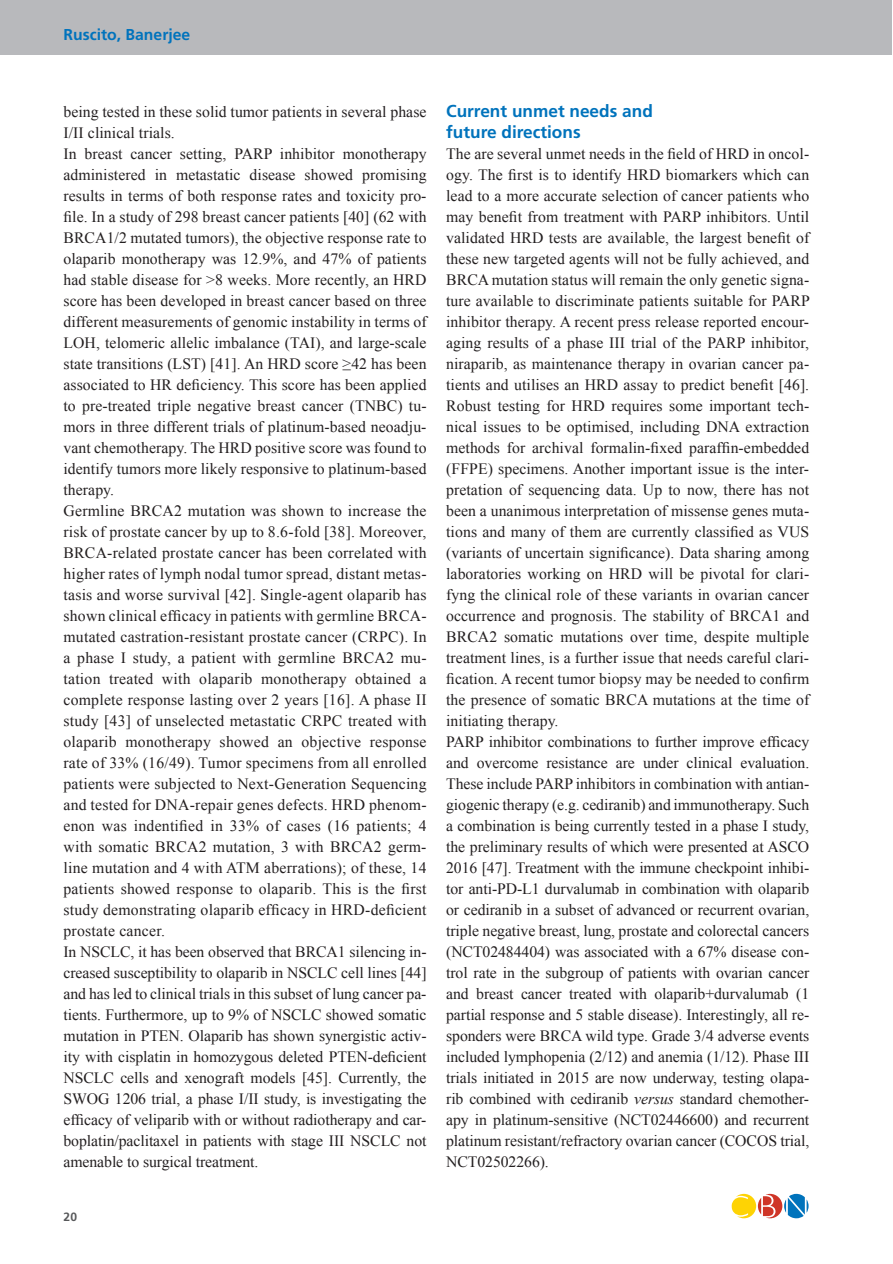
<style>
.page{position:relative;width:893px;height:1264px;background:#fff}
.page>*{position:absolute;margin:0;border:0;box-sizing:border-box;transform-origin:0 0}
.t1{font:700 17.25px/21px "Frutiger";color:#0073bc}
.t2{font:15.75px/21px "Times New Roman";letter-spacing:.005em;color:#231f20}
.t3{font:700 15.75px "Frutiger";color:#0073bc}
.t4{font:700 12px "Frutiger";color:#57585a}
.s1{font-style:italic}
</style>
<div class="page">
<div style="left:0;top:0;width:892px;height:54px;background:#b8b9bc"></div>
<svg style="left:732px;top:1194px;width:77px;height:24px"></svg>
<p class="t3" style="left:63px;top:25px;width:128px">Ruscito, Banerjee</p>
<p class="t2" style="left:63px;top:101px;width:365px">being tested in these solid tumor patients in several phase I/II clinical trials.<br>In breast cancer setting, PARP inhibitor monotherapy administered in metastatic disease showed promising results in terms of both response rates and toxicity pro&shy;file. In a study of 298 breast cancer patients [40] (62 with BRCA1/2 mutated tumors), the objective response rate to olaparib monotherapy was 12.9%, and 47% of patients had stable disease for &gt;8 weeks. More recently, an HRD score has been developed in breast cancer based on three different measurements of genomic instability in terms of LOH, telomeric allelic imbalance (TAI), and large-scale state transitions (LST) [41]. An HRD score ≥42 has been associated to HR deficiency. This score has been applied to pre-treated triple negative breast cancer (TNBC) tu&shy;mors in three different trials of platinum-based neoadju&shy;vant chemotherapy. The HRD positive score was found to identify tumors more likely responsive to platinum-based therapy.<br>Germline BRCA2 mutation was shown to increase the risk of prostate cancer by up to 8.6-fold [38]. Moreover, BRCA-related prostate cancer has been correlated with higher rates of lymph nodal tumor spread, distant metas&shy;tasis and worse survival [42]. Single-agent olaparib has shown clinical efficacy in patients with germline BRCA&shy;mutated castration-resistant prostate cancer (CRPC). In a phase I study, a patient with germline BRCA2 mu&shy;tation treated with olaparib monotherapy obtained a complete response lasting over 2 years [16]. A phase II study [43] of unselected metastatic CRPC treated with olaparib monotherapy showed an objective response rate of 33% (16/49). Tumor specimens from all enrolled patients were subjected to Next-Generation Sequencing and tested for DNA-repair genes defects. HRD phenom&shy;enon was indentified in 33% of cases (16 patients; 4 with somatic BRCA2 mutation, 3 with BRCA2 germ&shy;line mutation and 4 with ATM aberrations); of these, 14 patients showed response to olaparib. This is the first study demonstrating olaparib efficacy in HRD-deficient prostate cancer.<br>In NSCLC, it has been observed that BRCA1 silencing in&shy;creased susceptibility to olaparib in NSCLC cell lines [44] and has led to clinical trials in this subset of lung cancer pa&shy;tients. Furthermore, up to 9% of NSCLC showed somatic mutation in PTEN. Olaparib has shown synergistic activ&shy;ity with cisplatin in homozygous deleted PTEN-deficient NSCLC cells and xenograft models [45]. Currently, the SWOG 1206 trial, a phase I/II study, is investigating the efficacy of veliparib with or without radiotherapy and car&shy;boplatin/paclitaxel in patients with stage III NSCLC not amenable to surgical treatment.</p>
<p class="t1" style="left:446px;top:100px;width:208px">Current unmet needs and future directions</p>
<p class="t2" style="left:446px;top:143px;width:365px">The are several unmet needs in the field of HRD in oncol&shy;ogy. The first is to identify HRD biomarkers which can lead to a more accurate selection of cancer patients who may benefit from treatment with PARP inhibitors. Until validated HRD tests are available, the largest benefit of these new targeted agents will not be fully achieved, and BRCA mutation status will remain the only genetic signa&shy;ture available to discriminate patients suitable for PARP inhibitor therapy. A recent press release reported encour&shy;aging results of a phase III trial of the PARP inhibitor, niraparib, as maintenance therapy in ovarian cancer pa&shy;tients and utilises an HRD assay to predict benefit [46].<br>Robust testing for HRD requires some important tech&shy;nical issues to be optimised, including DNA extraction methods for archival formalin-fixed paraffin-embedded (FFPE) specimens. Another important issue is the inter&shy;pretation of sequencing data. Up to now, there has not been a unanimous interpretation of missense genes muta&shy;tions and many of them are currently classified as VUS (variants of uncertain significance). Data sharing among laboratories working on HRD will be pivotal for clari&shy;fyng the clinical role of these variants in ovarian cancer occurrence and prognosis. The stability of BRCA1 and BRCA2 somatic mutations over time, despite multiple treatment lines, is a further issue that needs careful clari&shy;fication. A recent tumor biopsy may be needed to confirm the presence of somatic BRCA mutations at the time of initiating therapy.<br>PARP inhibitor combinations to further improve efficacy and overcome resistance are under clinical evaluation.<br>These include PARP inhibitors in combination with antian&shy;giogenic therapy (e.g. cediranib) and immunotherapy. Such a combination is being currently tested in a phase I study, the preliminary results of which were presented at ASCO 2016 [47]. Treatment with the immune checkpoint inhibi&shy;tor anti-PD-L1 durvalumab in combination with olaparib or cediranib in a subset of advanced or recurrent ovarian, triple negative breast, lung, prostate and colorectal cancers (NCT02484404) was associated with a 67% disease con&shy;trol rate in the subgroup of patients with ovarian cancer and breast cancer treated with olaparib+durvalumab (1 partial response and 5 stable disease). Interestingly, all re&shy;sponders were BRCA wild type. Grade 3/4 adverse events included lymphopenia (2/12) and anemia (1/12). Phase III trials initiated in 2015 are now underway, testing olapa&shy;rib combined with cediranib <span class="s1">versus</span> standard chemother&shy;apy in platinum-sensitive (NCT02446600) and recurrent platinum resistant/refractory ovarian cancer (COCOS trial, NCT02502266).</p>
<p class="t4" style="left:63px;top:1209px;width:15px">20</p>
</div>
